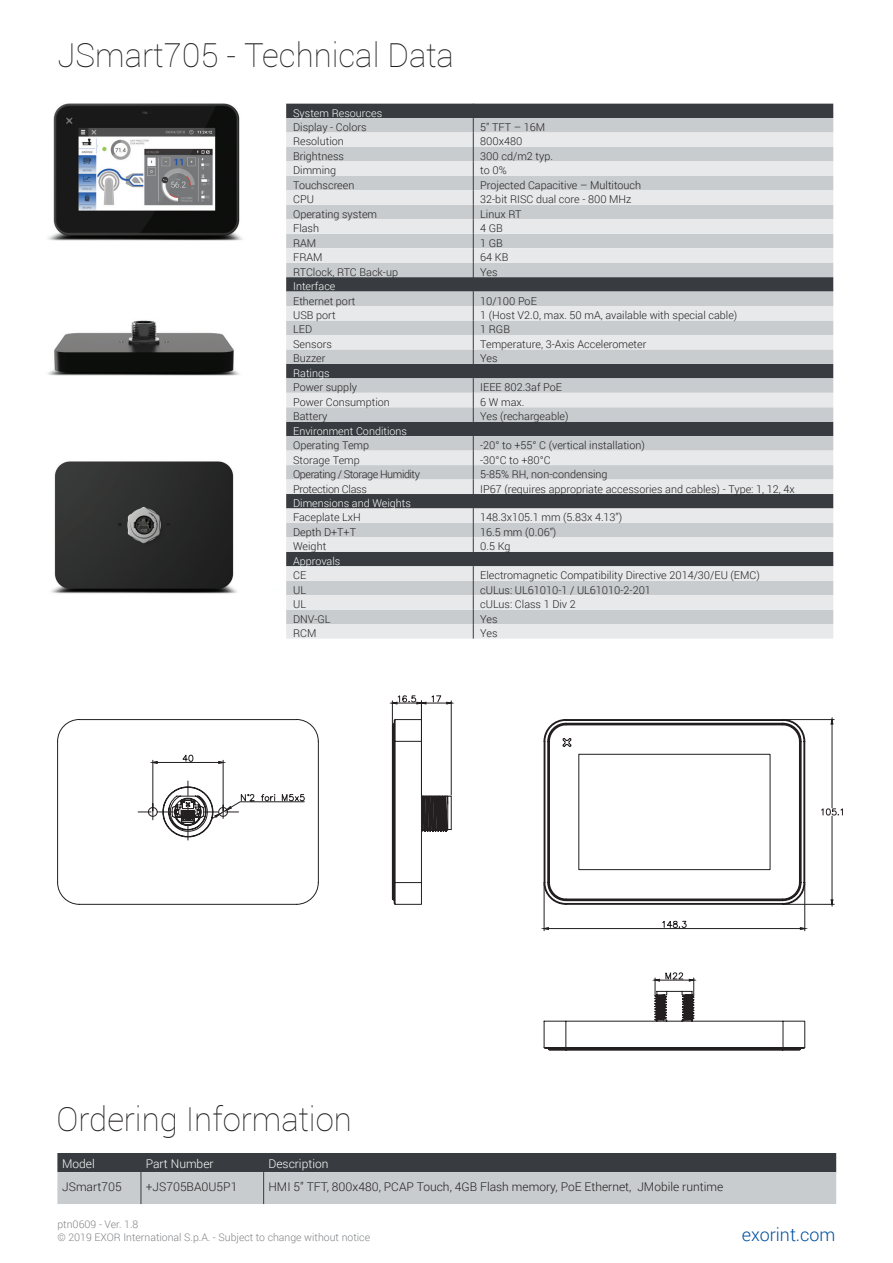
<style>
.page{position:relative;width:893px;height:1263px;background:#fff}
.page>*{position:absolute;margin:0;border:0;box-sizing:border-box;transform-origin:0 0}
.t1{font:100 33px "Roboto";color:#231f20}
.t2{font:300 18px "Roboto";color:#01509f}
.t3{font:300 12px "Roboto";color:#231f20}
.t4{font:300 12px "Roboto";color:#fff}
.t5{font:300 10.8px "Roboto";color:#231f20}
.t6{font:300 10.8px "Roboto";color:#fff}
.t7{font:300 10.8px "Roboto";letter-spacing:-.04em;color:#231f20}
.t8{font:300 10.8px "Roboto";letter-spacing:-.025em;color:#231f20}
.t9{font:300 10.5px/12.6px "Roboto";color:#808285}
</style>
<div class="page">
<svg style="left:57px;top:719px;width:485px;height:210px"></svg>
<svg style="left:543px;top:719px;width:291px;height:331px"></svg>
<svg style="left:831px;top:717px;width:2px;height:7px"></svg>
<svg style="left:542px;top:808px;width:301px;height:123px"></svg>
<svg style="left:392px;top:719px;width:295px;height:209px"></svg>
<svg style="left:138px;top:695px;width:316px;height:188px"></svg>
<hr style="left:659px;top:980px;width:30px;height:1px;background:#231f20">
<svg style="left:689px;top:978px;width:7px;height:18px"></svg>
<svg style="left:653px;top:971px;width:30px;height:24px"></svg>
<img style="left:48px;top:103px;width:241px;height:138px">
<img style="left:51px;top:461px;width:186px;height:133px">
<img style="left:47px;top:320px;width:193px;height:56px">
<div style="left:286px;top:104px;width:547px;height:14px;background:#383c40"></div>
<svg style="left:286px;top:118px;width:547px;height:15px;background:#c9cdd0"></svg>
<svg style="left:286px;top:133px;width:547px;height:506px;background:#c1c4c7"></svg>
<svg style="left:473px;top:104px;width:1px;height:535px"></svg>
<svg style="left:57px;top:1153px;width:779px;height:51px;background:#929699"></svg>
<hr style="left:141px;top:1172px;width:1px;height:32px;background:#383c40">
<hr style="left:263px;top:1172px;width:1px;height:32px;background:#383c40">
<h1 class="t1" style="left:57px;top:33px;width:398px">JSmart705 - Technical Data</h1>
<p class="t6" style="left:293px;top:105px;width:91px">System Resources</p>
<p class="t5" style="left:293px;top:120px;width:75px">Display - Colors</p>
<p class="t5" style="left:480px;top:120px;width:67px">5” TFT – 16M</p>
<p class="t5" style="left:293px;top:134px;width:52px">Resolution</p>
<p class="t5" style="left:480px;top:134px;width:44px">800x480</p>
<p class="t5" style="left:293px;top:149px;width:53px">Brightness</p>
<p class="t5" style="left:480px;top:149px;width:74px">300 cd/m2 typ.</p>
<p class="t5" style="left:293px;top:163px;width:45px">Dimming</p>
<p class="t5" style="left:480px;top:163px;width:28px">to 0%</p>
<p class="t5" style="left:293px;top:177px;width:63px">Touchscreen</p>
<p class="t5" style="left:480px;top:177px;width:162px">Projected Capacitive – Multitouch</p>
<p class="t5" style="left:293px;top:192px;width:22px">CPU</p>
<p class="t5" style="left:480px;top:192px;width:153px">32-bit RISC dual core - 800 MHz</p>
<p class="t5" style="left:293px;top:206px;width:86px">Operating system</p>
<p class="t5" style="left:480px;top:206px;width:43px">Linux RT</p>
<p class="t5" style="left:293px;top:221px;width:28px">Flash</p>
<p class="t5" style="left:480px;top:221px;width:24px">4 GB</p>
<p class="t5" style="left:293px;top:235px;width:25px">RAM</p>
<p class="t5" style="left:480px;top:235px;width:24px">1 GB</p>
<p class="t5" style="left:293px;top:250px;width:31px">FRAM</p>
<p class="t5" style="left:480px;top:250px;width:30px">64 KB</p>
<p class="t5" style="left:293px;top:264px;width:106px">RTClock, RTC Back-up</p>
<p class="t5" style="left:480px;top:264px;width:19px">Yes</p>
<p class="t6" style="left:293px;top:279px;width:44px">Interface</p>
<p class="t5" style="left:293px;top:293px;width:64px">Ethernet port</p>
<p class="t5" style="left:480px;top:293px;width:58px">10/100 PoE</p>
<p class="t5" style="left:293px;top:308px;width:44px">USB port</p>
<p class="t5" style="left:480px;top:308px;width:259px">1 (Host V2.0, max. 50 mA, available with special cable)</p>
<p class="t5" style="left:293px;top:322px;width:20px">LED</p>
<p class="t5" style="left:480px;top:322px;width:31px">1 RGB</p>
<p class="t5" style="left:293px;top:337px;width:40px">Sensors</p>
<p class="t5" style="left:480px;top:337px;width:168px">Temperature, 3-Axis Accelerometer</p>
<p class="t5" style="left:293px;top:351px;width:34px">Buzzer</p>
<p class="t5" style="left:480px;top:351px;width:19px">Yes</p>
<p class="t6" style="left:293px;top:365px;width:38px">Ratings</p>
<p class="t5" style="left:293px;top:380px;width:65px">Power supply</p>
<p class="t5" style="left:480px;top:380px;width:83px">IEEE 802.3af PoE</p>
<p class="t5" style="left:293px;top:394px;width:98px">Power Consumption</p>
<p class="t5" style="left:480px;top:394px;width:46px">6 W max.</p>
<p class="t5" style="left:293px;top:409px;width:36px">Battery</p>
<p class="t5" style="left:480px;top:409px;width:90px">Yes (rechargeable)</p>
<p class="t6" style="left:293px;top:423px;width:115px">Environment Conditions</p>
<p class="t5" style="left:293px;top:438px;width:78px">Operating Temp</p>
<p class="t5" style="left:480px;top:438px;width:166px">-20° to +55° C (vertical installation)</p>
<p class="t5" style="left:293px;top:452px;width:68px">Storage Temp</p>
<p class="t5" style="left:480px;top:452px;width:72px">-30°C to +80°C</p>
<p class="t7" style="left:293px;top:467px;width:128px">Operating / Storage Humidity</p>
<p class="t5" style="left:480px;top:467px;width:129px">5-85% RH, non-condensing</p>
<p class="t8" style="left:293px;top:481px;width:75px">Protection Class</p>
<p class="t5" style="left:480px;top:481px;width:316px">IP67 (requires appropriate accessories and cables) - Type: 1, 12, 4x</p>
<p class="t6" style="left:293px;top:496px;width:119px">Dimensions and Weights</p>
<p class="t5" style="left:293px;top:510px;width:69px">Faceplate LxH</p>
<p class="t5" style="left:480px;top:510px;width:144px">148.3x105.1 mm (5.83x 4.13”)</p>
<p class="t5" style="left:293px;top:525px;width:64px">Depth D+T+T</p>
<p class="t5" style="left:480px;top:525px;width:78px">16.5 mm (0.06”)</p>
<p class="t5" style="left:293px;top:539px;width:35px">Weight</p>
<p class="t5" style="left:480px;top:539px;width:32px">0.5 Kg</p>
<p class="t6" style="left:293px;top:553px;width:49px">Approvals</p>
<p class="t5" style="left:293px;top:568px;width:15px">CE</p>
<p class="t5" style="left:480px;top:568px;width:281px">Electromagnetic Compatibility Directive 2014/30/EU (EMC)</p>
<p class="t5" style="left:293px;top:582px;width:14px">UL</p>
<p class="t5" style="left:480px;top:582px;width:172px">cULus: UL61010-1 / UL61010-2-201</p>
<p class="t5" style="left:293px;top:597px;width:14px">UL</p>
<p class="t5" style="left:480px;top:597px;width:97px">cULus: Class 1 Div 2</p>
<p class="t5" style="left:293px;top:611px;width:39px">DNV-GL</p>
<p class="t5" style="left:480px;top:611px;width:19px">Yes</p>
<p class="t5" style="left:293px;top:626px;width:25px">RCM</p>
<p class="t5" style="left:480px;top:626px;width:19px">Yes</p>
<h1 class="t1" style="left:57px;top:1097px;width:297px">Ordering Information</h1>
<p class="t4" style="left:62px;top:1155px;width:34px">Model</p>
<p class="t4" style="left:146px;top:1155px;width:69px">Part Number</p>
<p class="t4" style="left:268px;top:1155px;width:61px">Description</p>
<p class="t3" style="left:62px;top:1179px;width:61px">JSmart705</p>
<p class="t3" style="left:146px;top:1179px;width:93px">+JS705BA0U5P1</p>
<p class="t3" style="left:268px;top:1179px;width:456px">HMI 5” TFT, 800x480, PCAP Touch, 4GB Flash memory, PoE Ethernet, JMobile runtime</p>
<p class="t9" style="left:57px;top:1218px;width:314px">ptn0609 - Ver. 1.8<br>© 2019 EXOR International S.p.A. - Subject to change without notice</p>
<h2 class="t2" style="left:742px;top:1222px;width:95px">exorint.com</h2>
</div>
